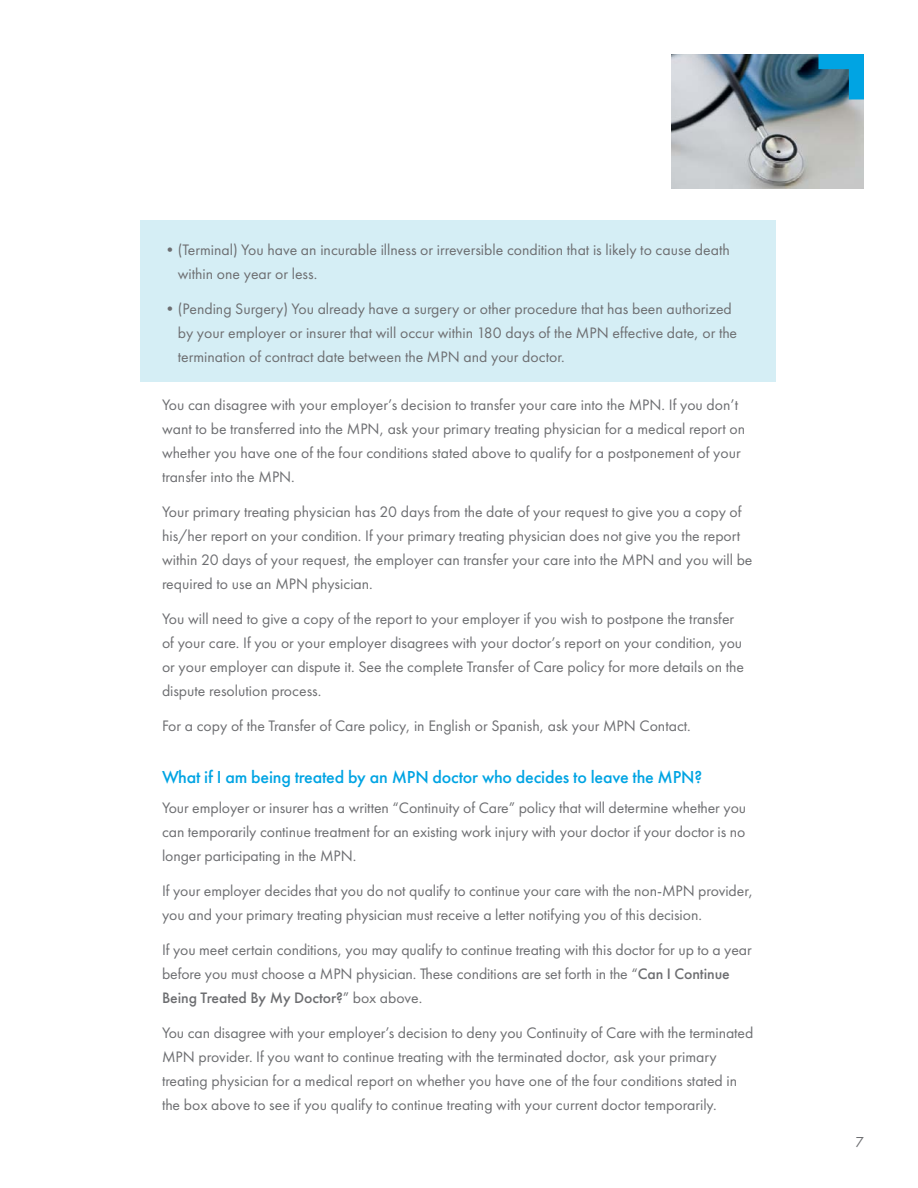
<style>
.page{position:relative;width:918px;height:1188px;background:#fff}
.page>*{position:absolute;margin:0;border:0;box-sizing:border-box;transform-origin:0 0}
.t1{font:500 18px "Futura PT";letter-spacing:-.01em;color:#00a4e3}
.t2{font:15.75px/24px "Futura PT";color:#6d6e71}
.t3{font:15px "Futura PT";color:#6d6e71}
.s1{font-weight:500}
</style>
<div class="page">
<div style="left:140px;top:220px;width:636px;height:162px;background:#d5eef5"></div>
<img style="left:672px;top:54px;width:192px;height:135px">
<svg style="left:819px;top:54px;width:45px;height:45px;background:#1b86b1"></svg>
<p class="t2" style="left:178px;top:238px;width:554px;text-indent:-16px">•(Terminal) You have an incurable illness or irreversible condition that is likely to cause death within one year or less.</p>
<p class="t2" style="left:178px;top:297px;width:561px;text-indent:-16px">•(Pending Surgery) You already have a surgery or other procedure that has been authorized by your employer or insurer that will occur within 180 days of the MPN effective date, or the termination of contract date between the MPN and your doctor.</p>
<p class="t2" style="left:162px;top:393px;width:585px">You can disagree with your employer’s decision to transfer your care into the MPN. If you don’t want to be transferred into the MPN, ask your primary treating physician for a medical report on whether you have one of the four conditions stated above to qualify for a postponement of your transfer into the MPN.</p>
<p class="t2" style="left:162px;top:500px;width:592px">Your primary treating physician has 20 days from the date of your request to give you a copy of his/her report on your condition. If your primary treating physician does not give you the report within 20 days of your request, the employer can transfer your care into the MPN and you will be required to use an MPN physician.</p>
<p class="t2" style="left:162px;top:606px;width:584px">You will need to give a copy of the report to your employer if you wish to postpone the transfer of your care. If you or your employer disagrees with your doctor’s report on your condition, you or your employer can dispute it. See the complete Transfer of Care policy for more details on the dispute resolution process.</p>
<p class="t2" style="left:162px;top:713px;width:530px">For a copy of the Transfer of Care policy, in English or Spanish, ask your MPN Contact.</p>
<p class="t1" style="left:162px;top:766px;width:542px">What if I am being treated by an MPN doctor who decides to leave the MPN?</p>
<p class="t2" style="left:162px;top:796px;width:586px;text-align:justify">Your employer or insurer has a written “Continuity of Care” policy that will determine whether you can temporarily continue treatment for an existing work injury with your doctor if your doctor is no longer participating in the MPN.</p>
<p class="t2" style="left:162px;top:879px;width:593px">If your employer decides that you do not qualify to continue your care with the non-MPN provider, you and your primary treating physician must receive a letter notifying you of this decision.</p>
<p class="t2" style="left:162px;top:938px;width:591px">If you meet certain conditions, you may qualify to continue treating with this doctor for up to a year before you must choose a MPN physician. These conditions are set forth in the “<span class="s1">Can I Continue<br>Being Treated By My Doctor?</span>” box above.</p>
<p class="t2" style="left:162px;top:1020px;width:593px">You can disagree with your employer’s decision to deny you Continuity of Care with the terminated MPN provider. If you want to continue treating with the terminated doctor, ask your primary treating physician for a medical report on whether you have one of the four conditions stated in the box above to see if you qualify to continue treating with your current doctor temporarily.</p>
<p class="t3" style="left:855px;top:1133px;width:10px">7</p>
</div>
